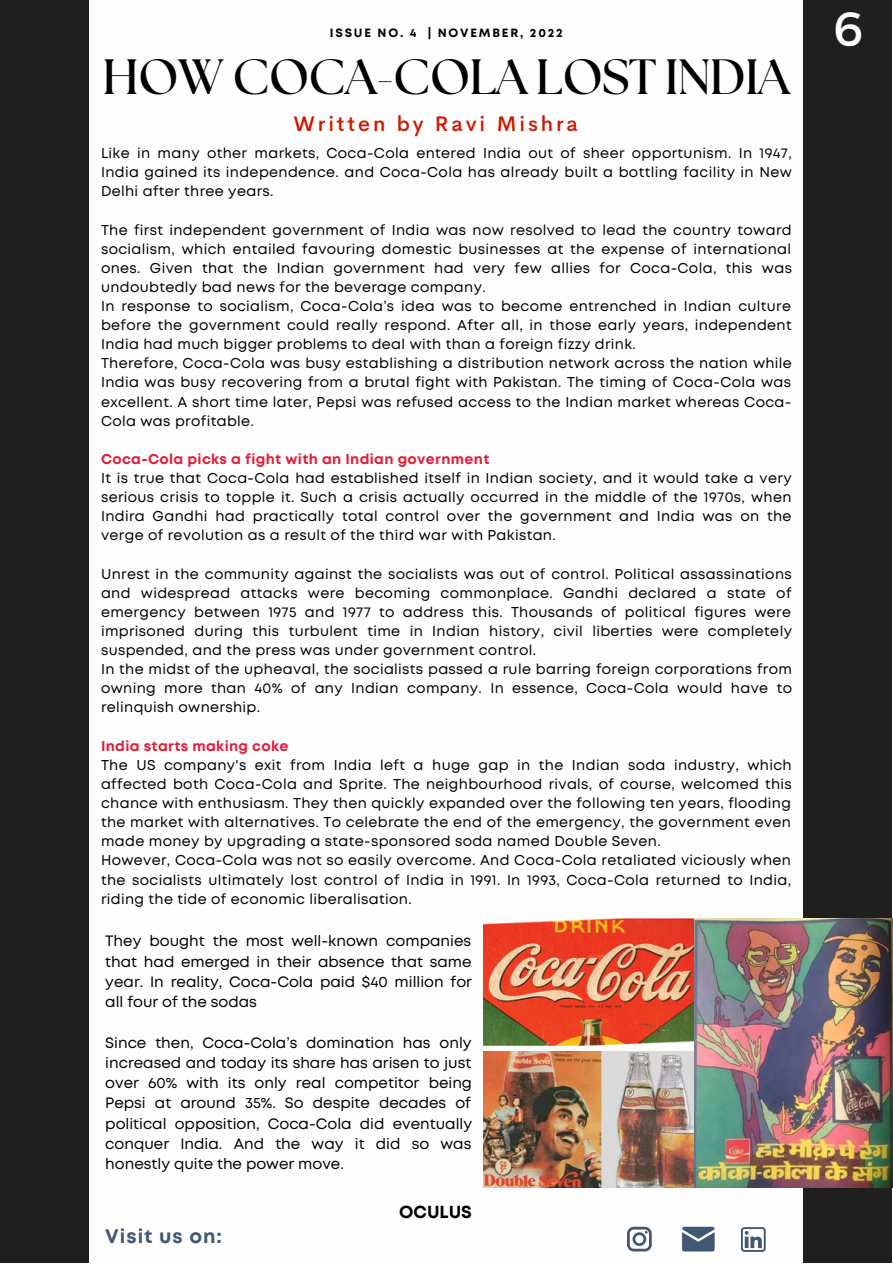
<style>
.page{position:relative;width:893px;height:1264px;background:#fff}
.page>*{position:absolute;margin:0;border:0;box-sizing:border-box;transform-origin:0 0}
.t1{font:700 49.5px "The Seasons";letter-spacing:-.015em;color:#000}
.t2{font:48px "Montserrat";color:#fff}
.t3{font:500 21px "Cerebri Sans";letter-spacing:.14em;color:#ce1a00}
.t4{font:700 19.5px "Mont";letter-spacing:.05em;color:#415872}
.t5{font:700 17.4px "Mont";color:#000}
.t6{font:15px/20.2px "Mont";color:#000;text-align:justify}
.t7{font:14.25px/19px "Mont";letter-spacing:.025em;color:#000}
.t8{font:700 14.25px "Mont";letter-spacing:.025em;color:#df213b}
.t9{font:700 12px "Mont";letter-spacing:.15em;color:#000}
</style>
<div class="page">
<div style="left:803px;top:0;width:89px;height:1262px;background:#1f1f1f"></div>
<svg style="left:682px;top:1226px;width:32px;height:25px"></svg>
<svg style="left:627px;top:1226px;width:24px;height:25px"></svg>
<svg style="left:740px;top:1227px;width:25px;height:24px"></svg>
<div style="left:0;top:0;width:89px;height:1262px;background:#1f1f1f"></div>
<img style="left:689px;top:918px;width:203px;height:269px">
<img style="left:483px;top:1050px;width:210px;height:136px">
<img style="left:483px;top:918px;width:210px;height:132px">
<p class="t9" style="left:330px;top:28px;width:234px">ISSUE NO. 4 | NOVEMBER, 2022</p>
<h1 class="t1" style="left:103px;top:55px;width:688px">HOW COCA-COLA LOST INDIA</h1>
<h3 class="t3" style="left:293px;top:110px;width:286px">Written by Ravi Mishra</h3>
<p class="t7" style="left:101px;top:145px;width:692px;text-align:justify">Like in many other markets, Coca-Cola entered India out of sheer opportunism. In 1947, India gained its independence. and Coca-Cola has already built a bottling facility in New Delhi after three years.</p>
<p class="t7" style="left:101px;top:221px;width:692px">The first independent government of India was now resolved to lead the country toward socialism, which entailed favouring domestic businesses at the expense of international ones. Given that the Indian government had very few allies for Coca-Cola, this was undoubtedly bad news for the beverage company.<br>In response to socialism, Coca-Cola’s idea was to become entrenched in Indian culture before the government could really respond. After all, in those early years, independent India had much bigger problems to deal with than a foreign fizzy drink.<br>Therefore, Coca-Cola was busy establishing a distribution network across the nation while India was busy recovering from a brutal fight with Pakistan. The timing of Coca-Cola was excellent. A short time later, Pepsi was refused access to the Indian market whereas Coca-Cola was profitable.</p>
<p class="t8" style="left:101px;top:453px;width:390px">Coca-Cola picks a fight with an Indian government</p>
<p class="t7" style="left:101px;top:469px;width:692px;text-align:justify">It is true that Coca-Cola had established itself in Indian society, and it would take a very serious crisis to topple it. Such a crisis actually occurred in the middle of the 1970s, when Indira Gandhi had practically total control over the government and India was on the verge of revolution as a result of the third war with Pakistan.</p>
<p class="t7" style="left:101px;top:565px;width:692px">Unrest in the community against the socialists was out of control. Political assassinations and widespread attacks were becoming commonplace. Gandhi declared a state of emergency between 1975 and 1977 to address this. Thousands of political figures were imprisoned during this turbulent time in Indian history, civil liberties were completely suspended, and the press was under government control.<br>In the midst of the upheaval, the socialists passed a rule barring foreign corporations from owning more than 40% of any Indian company. In essence, Coca-Cola would have to relinquish ownership.</p>
<p class="t8" style="left:101px;top:740px;width:189px">India starts making coke</p>
<p class="t7" style="left:101px;top:756px;width:692px">The US company's exit from India left a huge gap in the Indian soda industry, which affected both Coca-Cola and Sprite. The neighbourhood rivals, of course, welcomed this chance with enthusiasm. They then quickly expanded over the following ten years, flooding the market with alternatives. To celebrate the end of the emergency, the government even made money by upgrading a state-sponsored soda named Double Seven.<br>However, Coca-Cola was not so easily overcome. And Coca-Cola retaliated viciously when the socialists ultimately lost control of India in 1991. In 1993, Coca-Cola returned to India, riding the tide of economic liberalisation.</p>
<p class="t6" style="left:105px;top:932px;width:368px">They bought the most well-known companies that had emerged in their absence that same year. In reality, Coca-Cola paid $40 million for all four of the sodas</p>
<p class="t6" style="left:105px;top:1033px;width:368px">Since then, Coca-Cola’s domination has only increased and today its share has arisen to just over 60% with its only real competitor being Pepsi at around 35%. So despite decades of political opposition, Coca-Cola did eventually conquer India. And the way it did so was honestly quite the power move.</p>
<h3 class="t4" style="left:105px;top:1229px;width:118px">Visit us on:</h3>
<p class="t5" style="left:399px;top:1205px;width:74px">OCULUS</p>
<h2 class="t2" style="left:833px;top:-2px;width:31px">6</h2>
</div>
